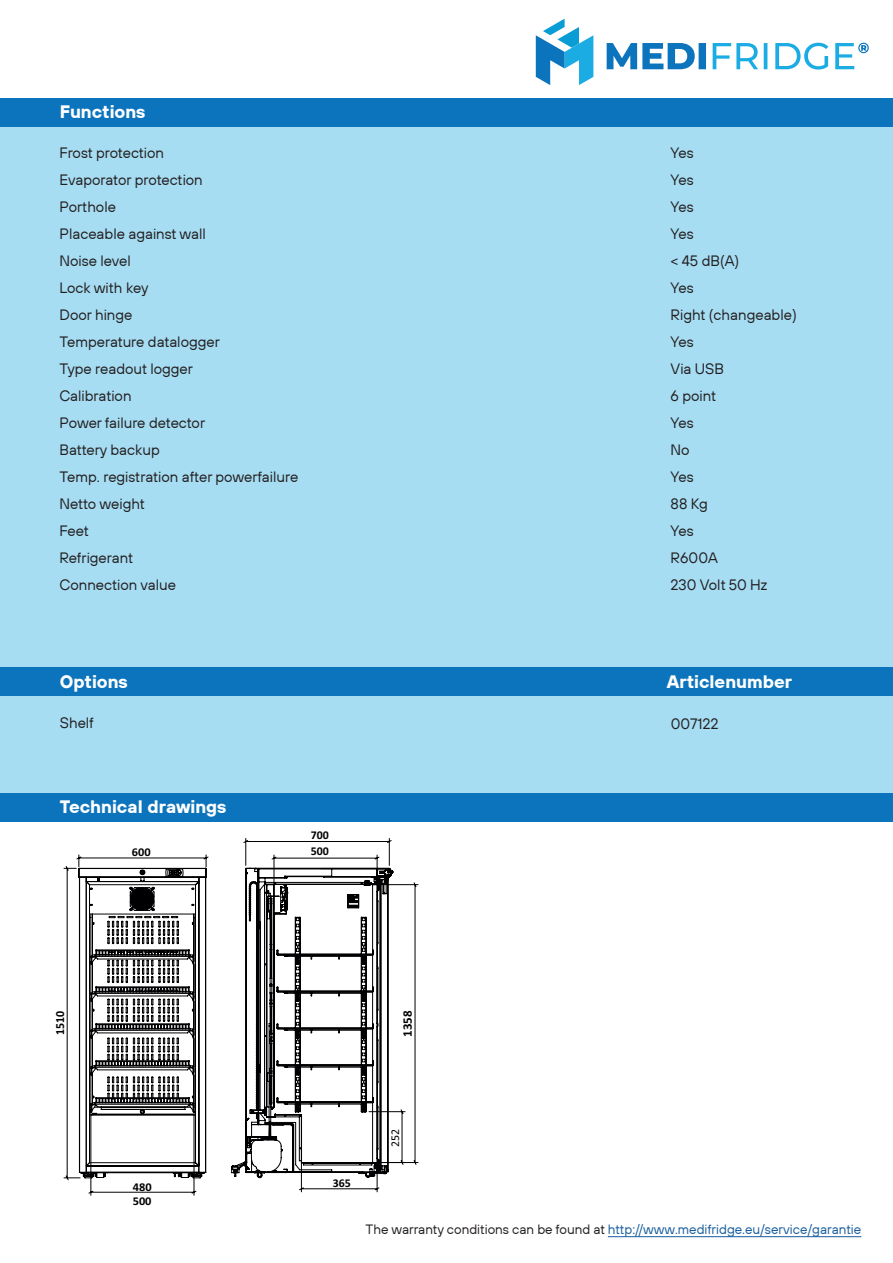
<style>
.page{position:relative;width:893px;height:1263px;background:#fff}
.page>*{position:absolute;margin:0;border:0;box-sizing:border-box;transform-origin:0 0}
.t1{font:700 18px "TT Hoves Pro Trial";color:#fff}
.t2{font:15px/27px "TT Hoves Pro Trial";color:#231f20}
.t3{font:13.5px "TT Hoves Pro Trial";color:#175d9e}
.t4{font:700 13.05px "Calibri";color:#000002}
.t5{font:700 12.3px "Calibri";color:#000002;scale:.96 1}
.t6{font:12px "Calibri";color:#000002}
.t7{font:700 11.85px "Calibri";color:#000002;scale:1.04 1}
.t8{font:700 11.85px/16.6px "Calibri";color:#000002}
.s1{color:#231f20}
</style>
<div class="page">
<div style="left:0;top:127px;width:893px;height:695px;background:#a6ddf3"></div>
<div style="left:0;top:99px;width:893px;height:28px;background:#0c74bc"></div>
<div style="left:0;top:793px;width:893px;height:29px;background:#0c74bc"></div>
<svg style="left:536px;top:19px;width:57px;height:66px"></svg>
<svg style="left:607px;top:43px;width:99px;height:26px"></svg>
<svg style="left:713px;top:43px;width:156px;height:27px"></svg>
<div style="left:0;top:668px;width:893px;height:28px;background:#0c74bc"></div>
<svg style="left:64px;top:855px;width:144px;height:340px"></svg>
<svg style="left:79px;top:868px;width:127px;height:310px"></svg>
<svg style="left:244px;top:838px;width:174px;height:354px"></svg>
<svg style="left:231px;top:868px;width:162px;height:310px"></svg>
<hr style="left:608px;top:1236px;width:253px;height:1px;background:#175d9e">
<p class="t1" style="left:60px;top:100px;width:87px">Functions</p>
<p class="t2" style="left:60px;top:139px;width:145px">Frost protection<br>Evaporator protection<br>Porthole</p>
<p class="t2" style="left:60px;top:220px;width:148px">Placeable against wall</p>
<p class="t2" style="left:60px;top:247px;width:91px">Noise level<br>Lock with key</p>
<p class="t2" style="left:60px;top:301px;width:74px">Door hinge</p>
<p class="t2" style="left:60px;top:328px;width:162px">Temperature datalogger</p>
<p class="t2" style="left:60px;top:355px;width:135px">Type readout logger</p>
<p class="t2" style="left:60px;top:382px;width:74px">Calibration</p>
<p class="t2" style="left:60px;top:409px;width:147px">Power failure detector</p>
<p class="t2" style="left:60px;top:436px;width:102px">Battery backup</p>
<p class="t2" style="left:60px;top:463px;width:240px">Temp. registration after powerfailure</p>
<p class="t2" style="left:60px;top:490px;width:87px">Netto weight</p>
<p class="t2" style="left:60px;top:517px;width:31px">Feet</p>
<p class="t2" style="left:60px;top:544px;width:75px">Refrigerant</p>
<p class="t2" style="left:60px;top:571px;width:118px">Connection value</p>
<p class="t2" style="left:671px;top:139px;width:25px">Yes</p>
<p class="t2" style="left:671px;top:166px;width:25px">Yes</p>
<p class="t2" style="left:671px;top:193px;width:25px">Yes</p>
<p class="t2" style="left:671px;top:220px;width:25px">Yes</p>
<p class="t2" style="left:671px;top:247px;width:70px">&lt; 45 dB(A)</p>
<p class="t2" style="left:671px;top:274px;width:25px">Yes</p>
<p class="t2" style="left:671px;top:301px;width:128px">Right (changeable)</p>
<p class="t2" style="left:671px;top:328px;width:25px">Yes</p>
<p class="t2" style="left:671px;top:355px;width:55px">Via USB</p>
<p class="t2" style="left:671px;top:382px;width:47px">6 point</p>
<p class="t2" style="left:671px;top:409px;width:25px">Yes</p>
<p class="t2" style="left:671px;top:436px;width:21px">No</p>
<p class="t2" style="left:671px;top:463px;width:25px">Yes</p>
<p class="t2" style="left:671px;top:490px;width:39px">88 Kg</p>
<p class="t2" style="left:671px;top:517px;width:25px">Yes</p>
<p class="t2" style="left:671px;top:544px;width:49px">R600A</p>
<p class="t2" style="left:671px;top:571px;width:98px">230 Volt 50 Hz</p>
<p class="t1" style="left:60px;top:669px;width:70px">Options</p>
<p class="t2" style="left:60px;top:709px;width:36px">Shelf</p>
<p class="t2" style="left:671px;top:710px;width:49px">007122</p>
<p class="t1" style="left:667px;top:669px;width:127px">Articlenumber</p>
<p class="t1" style="left:60px;top:795px;width:168px">Technical drawings</p>
<p class="t5" style="left:51px;top:1035px;width:27px;rotate:-90deg">1510</p>
<p class="t7" style="left:132px;top:843px;width:20px">600</p>
<p class="t7" style="left:133px;top:1178px;width:20px">480</p>
<p class="t7" style="left:133px;top:1192px;width:20px">500</p>
<p class="t8" style="left:311px;top:826px;width:20px">700<br>500</p>
<p class="t4" style="left:398px;top:1037px;width:28px;rotate:-90deg">1358</p>
<p class="t8" style="left:333px;top:1174px;width:20px">365</p>
<p class="t6" style="left:387px;top:1147px;width:20px;rotate:-90deg">252</p>
<p class="t3" style="left:365px;top:1221px;width:497px"><span class="s1">The warranty conditions can be found at</span> http://www.medifridge.eu/service/garantie</p>
</div>
